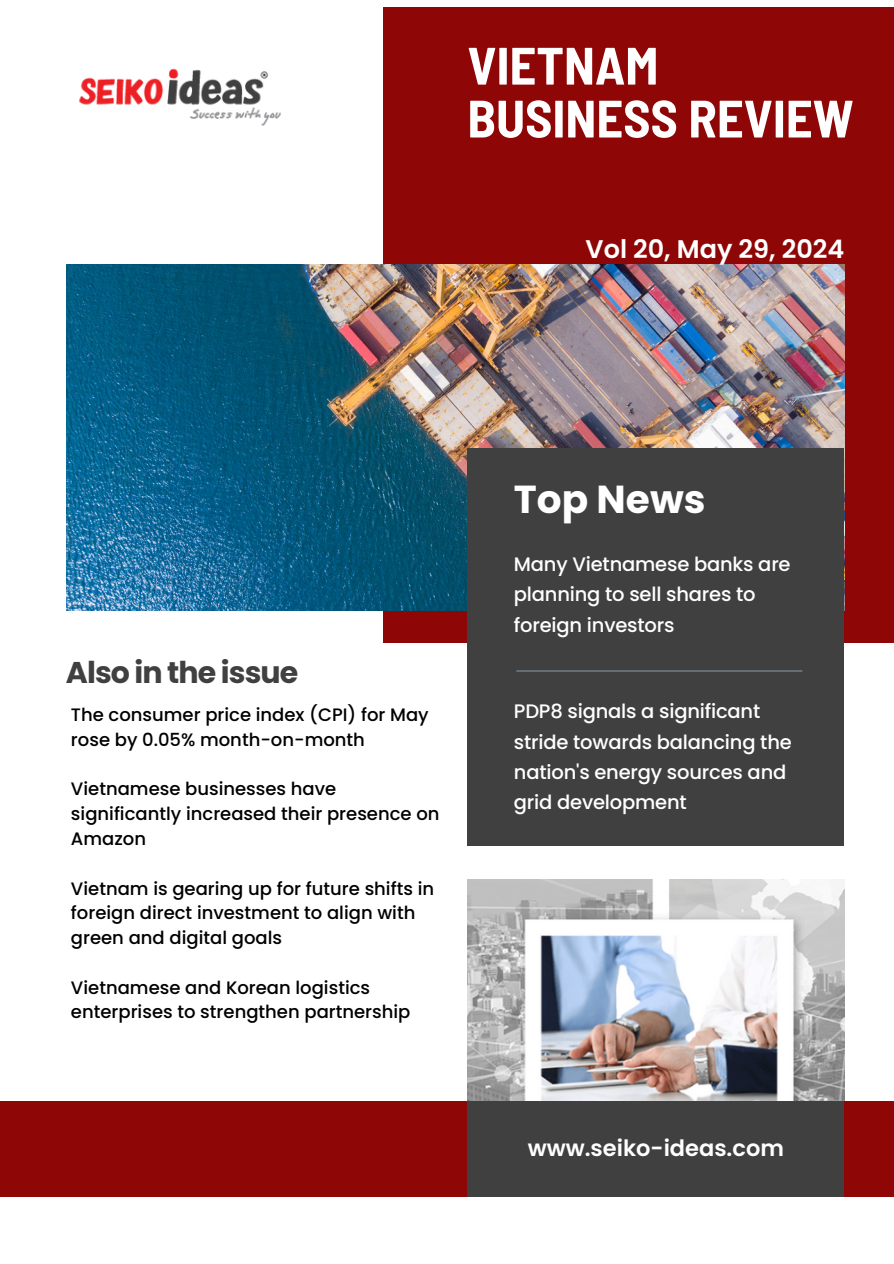
<style>
.page{position:relative;width:894px;height:1264px;background:#fff}
.page>*{position:absolute;margin:0;border:0;box-sizing:border-box;transform-origin:0 0}
.t1{font:700 semi-condensed 52.5px/52.8px "Barlow";color:#fff}
.t2{font:700 39px "Poppins";color:#fff}
.t3{font:700 30px "Poppins";letter-spacing:-.03em;color:#404041}
.t4{font:600 25.5px "Poppins";color:#fff}
.t5{font:600 22.5px "Poppins";color:#fff}
.t6{font:500 19.5px/30.3px "Poppins";letter-spacing:-.01em;color:#fff}
.t7{font:500 18px/24.8px "Poppins";color:#000}
</style>
<div class="page">
<div style="left:383px;top:7px;width:510px;height:635px;background:#8f0606"></div>
<div style="left:0;top:1100px;width:893px;height:96px;background:#8f0606"></div>
<img style="left:66px;top:264px;width:777px;height:346px">
<img style="left:467px;top:879px;width:377px;height:221px">
<div style="left:467px;top:448px;width:377px;height:397px;background:#404041"></div>
<hr style="left:516px;top:670px;width:286px;height:1px;background:#7c93a4">
<div style="left:467px;top:1100px;width:377px;height:96px;background:#404041"></div>
<img style="left:79px;top:68px;width:202px;height:57px">
<p class="t1" style="left:467px;top:37px;width:388px">VIETNAM<br>BUSINESS REVIEW</p>
<p class="t4" style="left:585px;top:231px;width:260px">Vol 20, May 29, 2024</p>
<h2 class="t3" style="left:66px;top:651px;width:234px">Also in the issue</h2>
<p class="t7" style="left:71px;top:702px;width:359px">The consumer price index (CPI) for May rose by 0.05% month-on-month</p>
<p class="t7" style="left:71px;top:776px;width:370px">Vietnamese businesses have significantly increased their presence on<br>Amazon</p>
<p class="t7" style="left:71px;top:875px;width:364px">Vietnam is gearing up for future shifts in foreign direct investment to align with green and digital goals</p>
<h5 class="t7" style="left:71px;top:974px;width:341px">Vietnamese and Korean logistics enterprises to strengthen partnership</h5>
<h4 class="t2" style="left:514px;top:471px;width:193px">Top News</h4>
<p class="t6" style="left:514px;top:548px;width:278px">Many Vietnamese banks are planning to sell shares to foreign investors</p>
<h3 class="t6" style="left:514px;top:696px;width:279px">PDP8 signals a significant stride towards balancing the nation's energy sources and grid development</h3>
<p class="t5" style="left:527px;top:1132px;width:258px">www.seiko-ideas.com</p>
</div>
